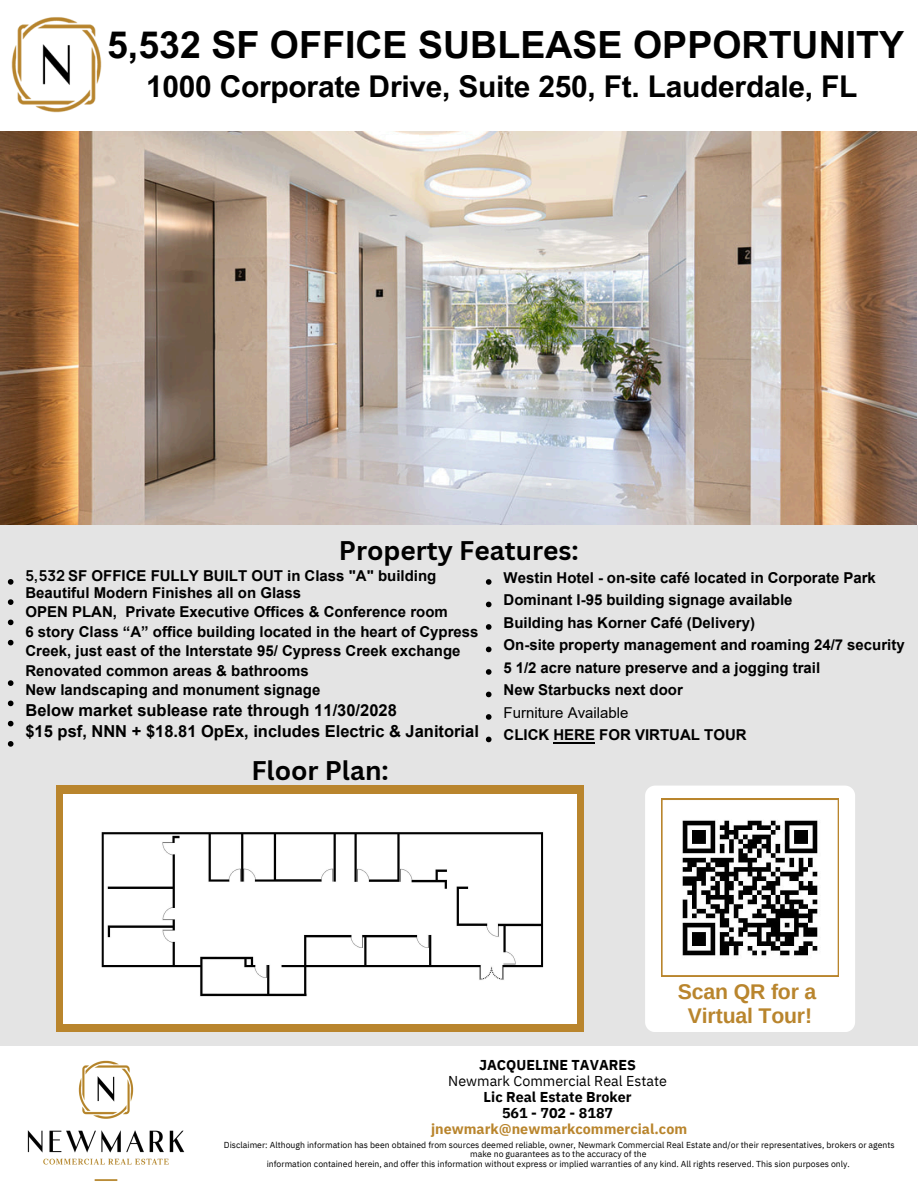
<style>
.page{position:relative;width:918px;height:1188px;background:#fff}
.page>*{position:absolute;margin:0;border:0;box-sizing:border-box;transform-origin:0 0}
.t1{font:700 37.5px "Arial MT Pro";color:#000}
.t2{font:700 30px "Arial MT Pro";letter-spacing:-.01em;color:#000}
.t3{font:700 26.25px "Canva Sans";color:#000}
.t4{font:700 21.3px/24.2px "Arimo";letter-spacing:-.005em;color:#b9852d;text-align:center}
.t5{font:700 16.5px/21.3px "Arial";color:#000}
.t6{font:700 15px/22.5px "Arial";color:#000}
.t7{font:15px "Arial";color:#000}
.t8{font:700 14.25px/16px "IBM Plex Sans";color:#000;text-align:center}
.t9{font:8.7px/9.4px "IBM Plex Sans";color:#000;text-align:center}
.s1{font-family:"Manrope"}
.s2{font-weight:400}
.s3{color:#b9852d}
</style>
<div class="page">
<img style="left:0;top:131px;width:917px;height:394px">
<div style="left:0;top:525px;width:918px;height:521px;background:#e4e4e4"></div>
<img style="left:11px;top:17px;width:91px;height:96px">
<img style="left:27px;top:1060px;width:158px;height:121px">
<div style="left:56px;top:786px;width:528px;height:246px;background:#b9852d"></div>
<div style="left:64px;top:794px;width:513px;height:229px;background:#fff"></div>
<div style="left:645px;top:786px;width:210px;height:246px;background:#fff"></div>
<svg style="left:661px;top:799px;width:178px;height:177px;background:#d8bb8b"></svg>
<svg style="left:8px;top:579px;width:6px;height:6px"></svg>
<svg style="left:8px;top:599px;width:6px;height:6px"></svg>
<svg style="left:8px;top:620px;width:6px;height:5px"></svg>
<svg style="left:8px;top:640px;width:6px;height:5px"></svg>
<svg style="left:8px;top:680px;width:6px;height:6px"></svg>
<svg style="left:8px;top:701px;width:6px;height:5px"></svg>
<svg style="left:8px;top:721px;width:6px;height:5px"></svg>
<svg style="left:8px;top:741px;width:6px;height:6px"></svg>
<svg style="left:486px;top:579px;width:6px;height:6px"></svg>
<svg style="left:486px;top:602px;width:6px;height:5px"></svg>
<svg style="left:486px;top:624px;width:6px;height:6px"></svg>
<svg style="left:486px;top:647px;width:6px;height:5px"></svg>
<svg style="left:486px;top:669px;width:6px;height:6px"></svg>
<svg style="left:486px;top:692px;width:6px;height:5px"></svg>
<svg style="left:486px;top:714px;width:6px;height:6px"></svg>
<svg style="left:486px;top:737px;width:6px;height:5px"></svg>
<hr style="left:553px;top:743px;width:42px;height:1px;background:#000">
<img style="left:69px;top:803px;width:507px;height:215px">
<img style="left:664px;top:801px;width:173px;height:173px">
<h1 class="t1" style="left:107px;top:31px;width:799px">5,532 SF OFFICE SUBLEASE OPPORTUNITY</h1>
<p class="t2" style="left:146px;top:75px;width:713px">1000 Corporate Drive, Suite 250, Ft. Lauderdale, FL</p>
<p class="t3" style="left:339px;top:532px;width:241px">Property Features:</p>
<h3 class="t6" style="left:25px;top:568px;width:412px;line-height:16.6px"><span class="s1">5,532</span> SF OFFICE FULLY BUILT OUT in Class "A" building<br>Beautiful Modern Finishes all on Glass</h3>
<h3 class="t6" style="left:25px;top:603px;width:455px;line-height:19.4px">OPEN PLAN, Private Executive Offices &amp; Conference room<br>6 story Class “A” office building located in the heart of Cypress Creek, just east of the Interstate 95/ Cypress Creek exchange Renovated common areas &amp; bathrooms<br>New landscaping and monument signage</h3>
<h3 class="t5" style="left:25px;top:699px;width:455px">Below market sublease rate through 11/30/2028<br>$15 psf, NNN + $18.81 OpEx, includes Electric &amp; Janitorial</h3>
<p class="t3" style="left:251px;top:752px;width:139px">Floor Plan:</p>
<p class="t6" style="left:504px;top:567px;width:403px">Westin Hotel - on-site café located in Corporate Park Dominant I-95 building signage available<br>Building has Korner Café (Delivery)<br>On-site property management and roaming 24/7 security 5 1/2 acre nature preserve and a jogging trail<br>New Starbucks next door</p>
<p class="t7" style="left:504px;top:702px;width:127px">Furniture Available</p>
<p class="t6" style="left:504px;top:724px;width:245px">CLICK HERE FOR VIRTUAL TOUR</p>
<p class="t4" style="left:678px;top:980px;width:140px">Scan QR for a<br>Virtual Tour!</p>
<p class="t8" style="left:431px;top:1057px;width:258px">JACQUELINE TAVARES<br><span class="s2">Newmark Commercial Real Estate<br></span>Lic Real Estate Broker<br>561 - 702 - 8187 <span class="s3">jnewmark@newmarkcommercial.com</span></p>
<p class="t9" style="left:224px;top:1140px;width:672px">Disclaimer: Although information has been obtained from sources deemed reliable, owner, Newmark Commercial Real Estate and/or their representatives, brokers or agents make no guarantees as to the accuracy of the</p>
<p class="t9" style="left:267px;top:1159px;width:585px">information contained herein, and offer this information without express or implied warranties of any kind. All rights reserved. This sion purposes only.</p>
</div>
